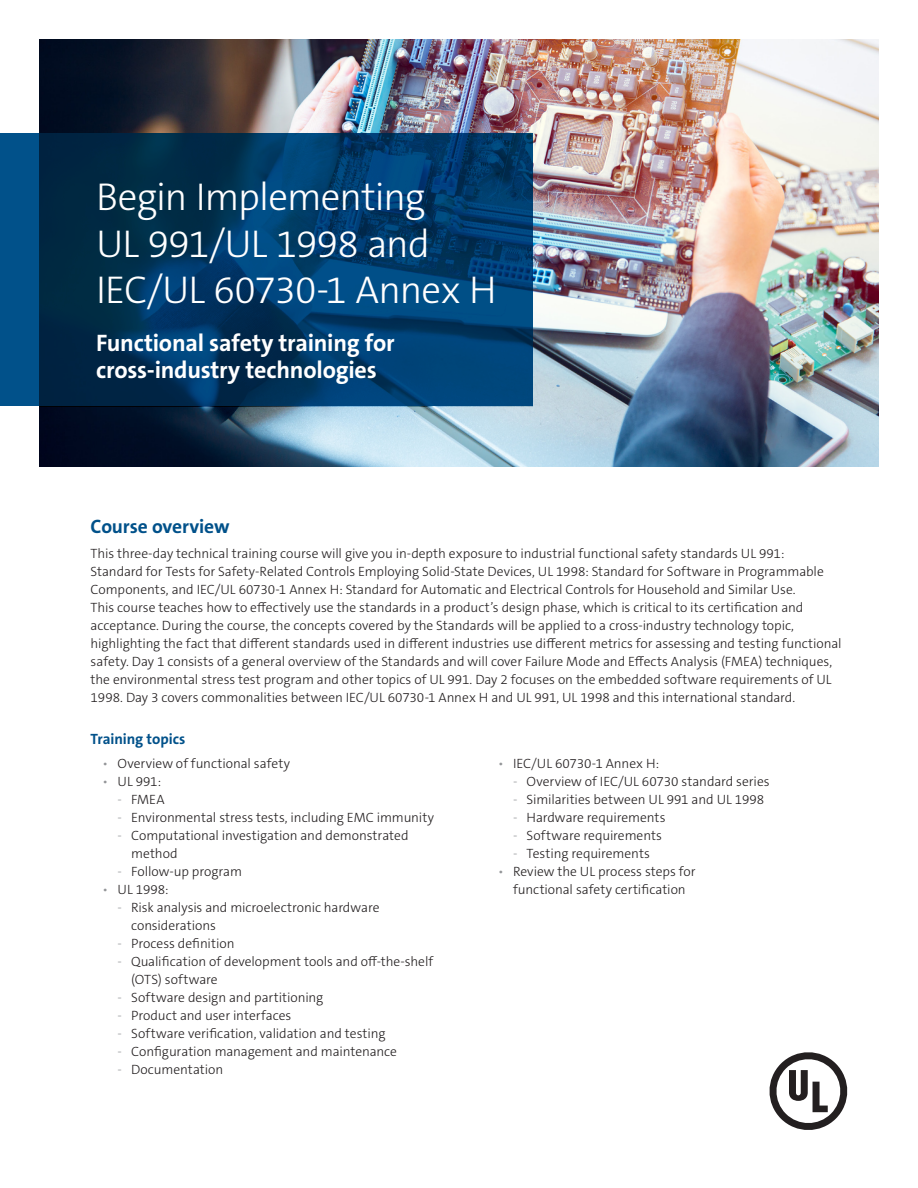
<style>
.page{position:relative;width:918px;height:1188px;background:#fff}
.page>*{position:absolute;margin:0;border:0;box-sizing:border-box;transform-origin:0 0}
.Headline{font:300 39px/46.5px "The Sans C5";letter-spacing:-.02em;color:#fff}
.Headline-2{font:700 24px/27px "The Sans C5";letter-spacing:-.01em;color:#fff}
.Subhead{font:700 19.5px "The Sans C5";letter-spacing:-.01em;color:#01518a}
.Subhead-2{font:700 15px "The Sans C5";letter-spacing:-.005em;color:#01518a}
.Body_Copy{font:300 13.5px/18px "The Sans C5";letter-spacing:-.005em;color:#231f20}
.s1{color:#939598}
</style>
<div class="page">
<img style="left:40px;top:40px;width:838px;height:427px">
<svg style="left:769px;top:1052px;width:79px;height:78px"></svg>
<svg style="left:0;top:134px;width:532px;height:272px;background:#003965"></svg>
<p class="Headline" style="left:96px;top:174px;width:402px">Begin Implementing<br>UL 991/UL 1998 and<br>IEC/UL 60730-1 Annex H</p>
<p class="Headline-2" style="left:96px;top:329px;width:300px">Functional safety training for cross-industry technologies</p>
<p class="Subhead" style="left:91px;top:514px;width:140px">Course overview</p>
<p class="Body_Copy" style="left:91px;top:544px;width:753px">This three-day technical training course will give you in-depth exposure to industrial functional safety standards UL 991:<br>Standard for Tests for Safety-Related Controls Employing Solid-State Devices, UL 1998: Standard for Software in Programmable Components, and IEC/UL 60730-1 Annex H: Standard for Automatic and Electrical Controls for Household and Similar Use.<br>This course teaches how to effectively use the standards in a product’s design phase, which is critical to its certification and acceptance. During the course, the concepts covered by the Standards will be applied to a cross-industry technology topic, highlighting the fact that different standards used in different industries use different metrics for assessing and testing functional safety. Day 1 consists of a general overview of the Standards and will cover Failure Mode and Effects Analysis (FMEA) techniques, the environmental stress test program and other topics of UL 991. Day 2 focuses on the embedded software requirements of UL 1998. Day 3 covers commonalities between IEC/UL 60730-1 Annex H and UL 991, UL 1998 and this international standard.</p>
<p class="Subhead-2" style="left:91px;top:729px;width:96px">Training topics</p>
<p class="Body_Copy" style="left:103px;top:755px;width:189px"><span class="s1">•</span> Overview of functional safety</p>
<p class="Body_Copy" style="left:103px;top:773px;width:60px"><span class="s1">•</span> UL 991:</p>
<p class="Body_Copy" style="left:118px;top:791px;width:49px"><span class="s1">-</span> FMEA</p>
<p class="Body_Copy" style="left:118px;top:809px;width:318px"><span class="s1">-</span> Environmental stress tests, including EMC immunity</p>
<p class="Body_Copy" style="left:131px;top:827px;width:279px;text-indent:-14px"><span class="s1">-</span> Computational investigation and demonstrated method</p>
<p class="Body_Copy" style="left:118px;top:863px;width:126px"><span class="s1">-</span> Follow-up program</p>
<p class="Body_Copy" style="left:103px;top:881px;width:67px"><span class="s1">•</span> UL 1998:</p>
<p class="Body_Copy" style="left:131px;top:899px;width:250px;text-indent:-14px"><span class="s1">-</span> Risk analysis and microelectronic hardware considerations</p>
<p class="Body_Copy" style="left:118px;top:935px;width:118px"><span class="s1">-</span> Process definition</p>
<p class="Body_Copy" style="left:131px;top:953px;width:304px;text-indent:-14px"><span class="s1">-</span> Qualification of development tools and off-the-shelf (OTS) software</p>
<p class="Body_Copy" style="left:118px;top:989px;width:207px"><span class="s1">-</span> Software design and partitioning</p>
<p class="Body_Copy" style="left:118px;top:1007px;width:175px"><span class="s1">-</span> Product and user interfaces</p>
<p class="Body_Copy" style="left:118px;top:1025px;width:269px"><span class="s1">-</span> Software verification, validation and testing</p>
<p class="Body_Copy" style="left:118px;top:1043px;width:281px"><span class="s1">-</span> Configuration management and maintenance</p>
<p class="Body_Copy" style="left:118px;top:1061px;width:107px"><span class="s1">-</span> Documentation</p>
<p class="Body_Copy" style="left:498px;top:755px;width:163px"><span class="s1">•</span> IEC/UL 60730-1 Annex H:</p>
<p class="Body_Copy" style="left:513px;top:773px;width:258px"><span class="s1">-</span> Overview of IEC/UL 60730 standard series</p>
<p class="Body_Copy" style="left:513px;top:791px;width:253px"><span class="s1">-</span> Similarities between UL 991 and UL 1998</p>
<p class="Body_Copy" style="left:513px;top:809px;width:154px"><span class="s1">-</span> Hardware requirements</p>
<p class="Body_Copy" style="left:513px;top:827px;width:151px"><span class="s1">-</span> Software requirements</p>
<p class="Body_Copy" style="left:513px;top:845px;width:138px"><span class="s1">-</span> Testing requirements</p>
<p class="Body_Copy" style="left:498px;top:863px;width:199px;text-align:center"><span class="s1">•</span> Review the UL process steps for functional safety certification</p>
</div>
